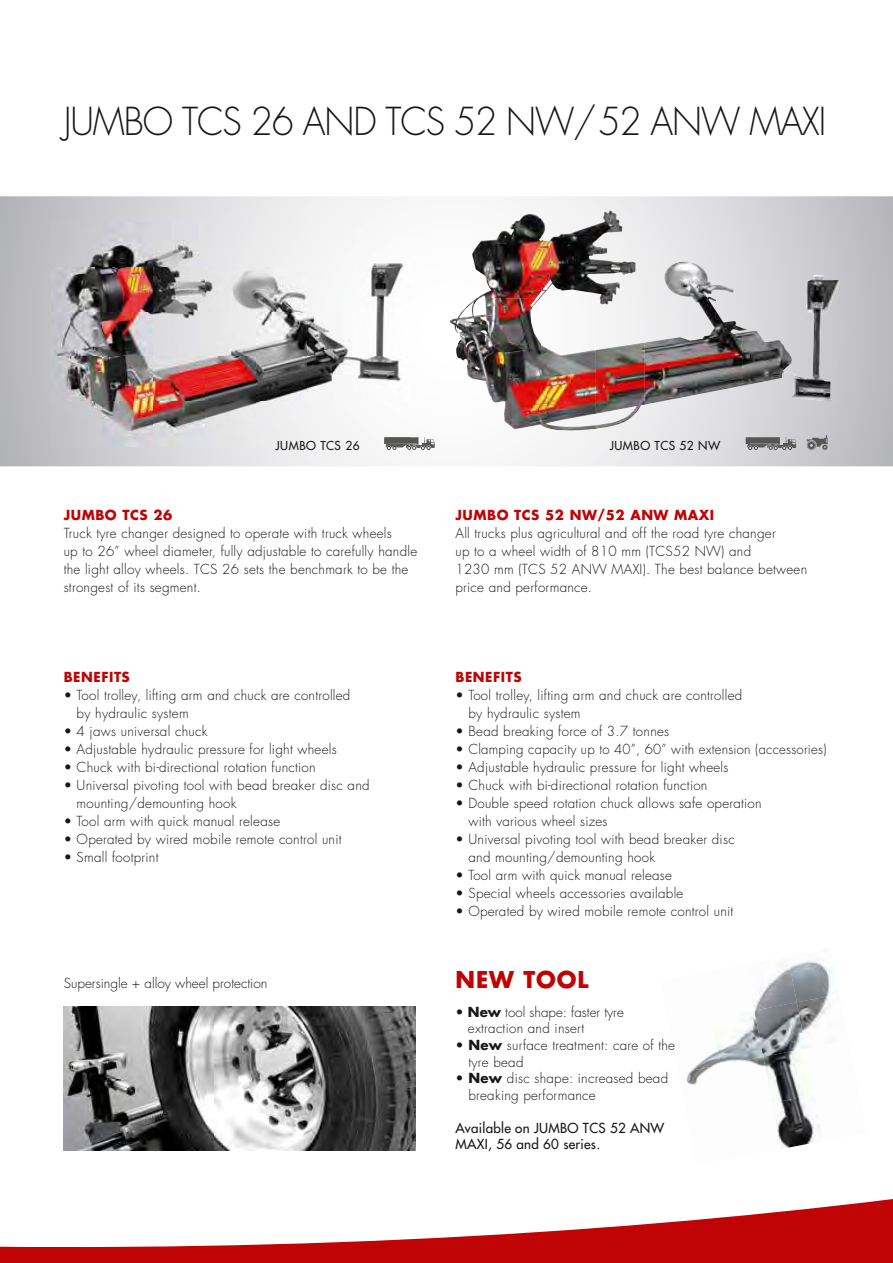
<style>
.page{position:relative;width:893px;height:1263px;background:#fff}
.page>*{position:absolute;margin:0;border:0;box-sizing:border-box;transform-origin:0 0}
.t1{font:300 37.5px "Futura";letter-spacing:-.03em;color:#181716;scale:.95 1}
.t2{font:700 22.5px "Futura";letter-spacing:.04em;color:#c00304}
.t3{font:300 13.5px/18px "Futura";letter-spacing:.02em;color:#181716}
.t4{font:700 13.5px "Futura";letter-spacing:.04em;color:#c00304}
.t5{font:13.5px/16.5px "Futura";letter-spacing:.02em;color:#181716}
.t6{font:300 13.5px "Futura";color:#181716}
.t7{font:12px "Futura";letter-spacing:.04em;color:#181716}
.s1{font-weight:700}
</style>
<div class="page">
<svg style="left:0;top:1006px;width:893px;height:257px"></svg>
<svg style="left:0;top:196px;width:893px;height:270px"></svg>
<img style="left:472px;top:210px;width:163px;height:88px">
<img style="left:644px;top:262px;width:98px;height:143px">
<img style="left:791px;top:275px;width:48px;height:127px">
<img style="left:450px;top:298px;width:97px;height:131px">
<img style="left:596px;top:298px;width:49px;height:131px">
<img style="left:742px;top:328px;width:49px;height:70px">
<img style="left:547px;top:348px;width:49px;height:82px">
<svg style="left:807px;top:435px;width:21px;height:15px"></svg>
<svg style="left:746px;top:437px;width:51px;height:13px"></svg>
<img style="left:64px;top:1006px;width:351px;height:144px">
<img style="left:52px;top:222px;width:357px;height:225px">
<svg style="left:384px;top:437px;width:52px;height:13px"></svg>
<img style="left:384px;top:437px;width:25px;height:10px">
<img style="left:660px;top:1006px;width:43px;height:21px">
<img style="left:703px;top:1006px;width:42px;height:13px">
<img style="left:745px;top:965px;width:43px;height:45px">
<img style="left:788px;top:958px;width:46px;height:44px">
<img style="left:669px;top:1019px;width:43px;height:54px">
<img style="left:712px;top:1010px;width:42px;height:55px">
<img style="left:754px;top:1002px;width:43px;height:55px">
<img style="left:797px;top:994px;width:51px;height:54px">
<img style="left:678px;top:1065px;width:43px;height:54px">
<img style="left:721px;top:1057px;width:42px;height:54px">
<img style="left:763px;top:1048px;width:43px;height:55px">
<img style="left:806px;top:1040px;width:51px;height:54px">
<img style="left:687px;top:1111px;width:52px;height:54px">
<img style="left:730px;top:1103px;width:51px;height:54px">
<img style="left:772px;top:1094px;width:52px;height:55px">
<img style="left:815px;top:1086px;width:51px;height:55px">
<h1 class="t1" style="left:64px;top:97px;width:804px">JUMBO TCS 26 AND TCS 52 NW/ 52 ANW MAXI</h1>
<p class="t7" style="left:276px;top:438px;width:86px">JUMBO TCS 26</p>
<p class="t7" style="left:610px;top:438px;width:112px">JUMBO TCS 52 NW</p>
<p class="t4" style="left:64px;top:506px;width:110px">JUMBO TCS 26</p>
<p class="t3" style="left:64px;top:525px;width:355px">Truck tyre changer designed to operate with truck wheels<br>up to 26” wheel diameter, fully adjustable to carefully handle the light alloy wheels. TCS 26 sets the benchmark to be the strongest of its segment.</p>
<p class="t4" style="left:64px;top:668px;width:68px">BENEFITS</p>
<p class="t3" style="left:77px;top:687px;width:275px;text-indent:-13px">• Tool trolley, lifting arm and chuck are controlled by hydraulic system</p>
<p class="t3" style="left:64px;top:723px;width:145px">• 4 jaws universal chuck</p>
<p class="t3" style="left:64px;top:741px;width:275px">• Adjustable hydraulic pressure for light wheels</p>
<p class="t3" style="left:64px;top:759px;width:253px">• Chuck with bi-directional rotation function</p>
<p class="t3" style="left:77px;top:776px;width:294px;text-indent:-13px">• Universal pivoting tool with bead breaker disc and mounting/demounting hook</p>
<p class="t3" style="left:64px;top:812px;width:218px">• Tool arm with quick manual release</p>
<p class="t3" style="left:64px;top:830px;width:279px">• Operated by wired mobile remote control unit</p>
<p class="t3" style="left:64px;top:848px;width:96px">• Small footprint</p>
<p class="t4" style="left:455px;top:506px;width:260px">JUMBO TCS 52 NW/52 ANW MAXI</p>
<p class="t3" style="left:455px;top:524px;width:353px">All trucks plus agricultural and off the road tyre changer<br>up to a wheel width of 810 mm (TCS52 NW) and<br>1230 mm (TCS 52 ANW MAXI). The best balance between price and performance.</p>
<p class="t4" style="left:455px;top:668px;width:68px">BENEFITS</p>
<p class="t3" style="left:468px;top:686px;width:275px;text-indent:-13px">• Tool trolley, lifting arm and chuck are controlled by hydraulic system</p>
<p class="t3" style="left:455px;top:722px;width:215px">• Bead breaking force of 3.7 tonnes</p>
<p class="t3" style="left:455px;top:741px;width:372px">• Clamping capacity up to 40”, 60” with extension (accessories)</p>
<p class="t3" style="left:455px;top:759px;width:275px">• Adjustable hydraulic pressure for light wheels</p>
<p class="t3" style="left:455px;top:777px;width:253px">• Chuck with bi-directional rotation function</p>
<p class="t3" style="left:468px;top:795px;width:295px;text-indent:-13px">• Double speed rotation chuck allows safe operation with various wheel sizes</p>
<p class="t3" style="left:468px;top:831px;width:268px;text-indent:-13px">• Universal pivoting tool with bead breaker disc and mounting/demounting hook</p>
<p class="t3" style="left:455px;top:867px;width:218px">• Tool arm with quick manual release</p>
<p class="t3" style="left:455px;top:885px;width:229px">• Special wheels accessories available</p>
<p class="t3" style="left:455px;top:903px;width:279px">• Operated by wired mobile remote control unit</p>
<p class="t6" style="left:64px;top:975px;width:205px">Supersingle + alloy wheel protection</p>
<h2 class="t2" style="left:455px;top:964px;width:135px">NEW TOOL</h2>
<p class="t3" style="left:468px;top:1004px;width:157px;line-height:16.5px;text-indent:-12px">• <span class="s1">New</span> tool shape: faster tyre extraction and insert</p>
<p class="t3" style="left:468px;top:1037px;width:208px;line-height:16.5px;text-indent:-13px">• <span class="s1">New</span> surface treatment: care of the tyre bead</p>
<p class="t3" style="left:468px;top:1070px;width:201px;line-height:16.5px;text-indent:-13px">• <span class="s1">New</span> disc shape: increased bead breaking performance</p>
<p class="t5" style="left:455px;top:1119px;width:210px">Available on JUMBO TCS 52 ANW<br>MAXI, 56 and 60 series.</p>
</div>
